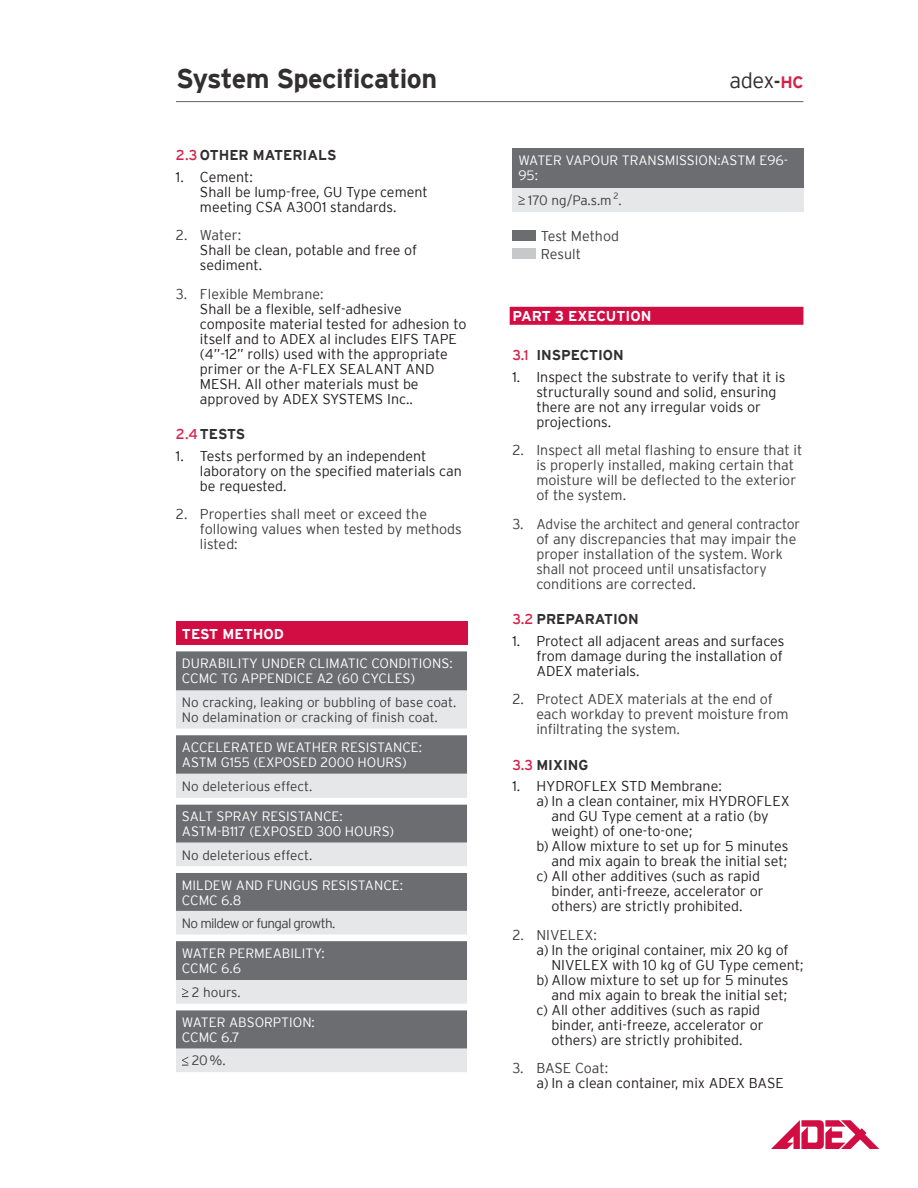
<style>
.page{position:relative;width:918px;height:1188px;background:#fff}
.page>*{position:absolute;margin:0;border:0;box-sizing:border-box;transform-origin:0 0}
.t1{font:700 27px "Interstate";letter-spacing:-.02em;color:#312f30}
.t2{font:300 21.9px "Interstate";color:#312f30}
.t3{font:300 14.25px/15px "Interstate";color:#231f20}
.t4{font:300 14.25px/15px "Interstate";color:#3e3e3f}
.t5{font:700 14.25px "Interstate";color:#312f30}
.t6{font:700 14.25px "Interstate";color:#fff}
.t7{font:300 13.5px/15px "Interstate";color:#fff}
.t8{font:300 13.5px/15px "Interstate";color:#3e3e3f}
.t9{font:300 13.5px "Interstate";letter-spacing:-.05em;color:#3e3e3f}
.s1{font-weight:700;font-size:16.5px}
.s2{font-weight:700;font-size:16.5px;color:#d5224a}
.s3{font-weight:400;color:#d5224a}
</style>
<div class="page">
<div style="left:176px;top:621px;width:291px;height:24px;background:#d20d44"></div>
<div style="left:176px;top:651px;width:291px;height:40px;background:#6c6d70"></div>
<svg style="left:176px;top:691px;width:291px;height:381px;background:#ababae"></svg>
<svg style="left:182px;top:988px;width:6px;height:9px"></svg>
<svg style="left:182px;top:1057px;width:6px;height:9px"></svg>
<div style="left:510px;top:307px;width:293px;height:18px;background:#d20d44"></div>
<div style="left:512px;top:148px;width:291px;height:40px;background:#6c6d70"></div>
<div style="left:512px;top:188px;width:291px;height:23px;background:#e6e7e9"></div>
<svg style="left:518px;top:196px;width:7px;height:9px"></svg>
<div style="left:512px;top:230px;width:24px;height:11px;background:#6c6d70"></div>
<div style="left:512px;top:248px;width:24px;height:11px;background:#c7c8ca"></div>
<hr style="left:176px;top:101px;width:627px;height:1px;background:#636366">
<svg style="left:771px;top:1120px;width:108px;height:29px"></svg>
<h1 class="t1" style="left:176px;top:64px;width:262px">System Specification</h1>
<h2 class="t2" style="left:729px;top:68px;width:76px">adex<span class="s1">-</span><span class="s2">HC</span></h2>
<p class="t5" style="left:176px;top:147px;width:162px"><span class="s3">2.3</span> OTHER MATERIALS</p>
<p class="t3" style="left:200px;top:169px;width:229px;text-indent:-24px">1. Cement:<br>Shall be lump-free, GU Type cement meeting CSA A3001 standards.</p>
<p class="t4" style="left:176px;top:228px;width:67px">2. Water:</p>
<p class="t3" style="left:200px;top:243px;width:219px">Shall be clean, potable and free of sediment.</p>
<p class="t4" style="left:176px;top:286px;width:149px">3. Flexible Membrane:</p>
<p class="t3" style="left:200px;top:301px;width:268px">Shall be a flexible, self-adhesive composite material tested for adhesion to itself and to ADEX al includes EIFS TAPE (4”-12” rolls) used with the appropriate primer or the A-FLEX SEALANT AND MESH. All other materials must be approved by ADEX SYSTEMS Inc..</p>
<p class="t5" style="left:176px;top:426px;width:71px"><span class="s3">2.4</span>TESTS</p>
<p class="t3" style="left:200px;top:448px;width:263px;text-indent:-24px">1. Tests performed by an independent laboratory on the specified materials can be requested.</p>
<p class="t4" style="left:200px;top:507px;width:263px;text-indent:-24px">2. Properties shall meet or exceed the following values when tested by methods listed:</p>
<p class="t6" style="left:182px;top:626px;width:103px">TEST METHOD</p>
<p class="t7" style="left:182px;top:656px;width:272px">DURABILITY UNDER CLIMATIC CONDITIONS:<br>CCMC TG APPENDICE A2 (60 CYCLES)</p>
<p class="t8" style="left:182px;top:695px;width:276px">No cracking, leaking or bubbling of base coat.<br>No delamination or cracking of finish coat.</p>
<p class="t7" style="left:182px;top:740px;width:242px">ACCELERATED WEATHER RESISTANCE:<br>ASTM G155 (EXPOSED 2000 HOURS)</p>
<p class="t8" style="left:182px;top:778px;width:132px">No deleterious effect.</p>
<p class="t7" style="left:182px;top:809px;width:214px">SALT SPRAY RESISTANCE:<br>ASTM-B117 (EXPOSED 300 HOURS)</p>
<p class="t8" style="left:182px;top:847px;width:132px">No deleterious effect.</p>
<p class="t7" style="left:182px;top:877px;width:223px">MILDEW AND FUNGUS RESISTANCE:<br>CCMC 6.8</p>
<p class="t9" style="left:182px;top:915px;width:155px">No mildew or fungal growth.</p>
<p class="t7" style="left:182px;top:946px;width:144px">WATER PERMEABILITY:<br>CCMC 6.6</p>
<p class="t8" style="left:192px;top:985px;width:50px">2 hours.</p>
<p class="t7" style="left:182px;top:1015px;width:134px">WATER ABSORPTION:<br>CCMC 6.7</p>
<p class="t8" style="left:192px;top:1053px;width:36px">20%.</p>
<p class="t7" style="left:518px;top:153px;width:271px">WATER VAPOUR TRANSMISSION:ASTM E96-<br>95:</p>
<p class="t8" style="left:528px;top:192px;width:95px">170 ng/Pa.s.m <sup>2</sup>.</p>
<p class="t4" style="left:541px;top:226px;width:80px;line-height:18.5px">Test Method<br>Result</p>
<p class="t6" style="left:512px;top:308px;width:141px">PART 3 EXECUTION</p>
<p class="t5" style="left:512px;top:347px;width:113px"><span class="s3">3.1</span> INSPECTION</p>
<p class="t3" style="left:536px;top:369px;width:251px;text-indent:-24px">1. Inspect the substrate to verify that it is structurally sound and solid, ensuring there are not any irregular voids or projections.</p>
<p class="t4" style="left:536px;top:443px;width:267px;text-indent:-24px">2. Inspect all metal flashing to ensure that it is properly installed, making certain that moisture will be deflected to the exterior of the system.</p>
<p class="t4" style="left:536px;top:516px;width:265px;text-indent:-24px">3. Advise the architect and general contractor of any discrepancies that may impair the proper installation of the system. Work shall not proceed until unsatisfactory conditions are corrected.</p>
<p class="t5" style="left:512px;top:611px;width:128px"><span class="s3">3.2</span> PREPARATION</p>
<p class="t3" style="left:536px;top:633px;width:249px;text-align:justify;text-indent:-24px">1. Protect all adjacent areas and surfaces from damage during the installation of ADEX materials.</p>
<p class="t4" style="left:536px;top:692px;width:254px;text-indent:-24px">2. Protect ADEX materials at the end of each workday to prevent moisture from infiltrating the system.</p>
<p class="t5" style="left:512px;top:757px;width:78px"><span class="s3">3.3</span> MIXING</p>
<p class="t3" style="left:512px;top:779px;width:211px">1. HYDROFLEX STD Membrane:</p>
<p class="t3" style="left:536px;top:794px;width:255px">a) In a clean container, mix HYDROFLEX</p>
<p class="t3" style="left:551px;top:809px;width:219px">and GU Type cement at a ratio (by</p>
<p class="t3" style="left:551px;top:824px;width:143px">weight) of one-to-one;</p>
<p class="t3" style="left:536px;top:839px;width:254px">b) Allow mixture to set up for 5 minutes</p>
<p class="t3" style="left:551px;top:854px;width:237px">and mix again to break the initial set;</p>
<p class="t3" style="left:536px;top:869px;width:225px">c) All other additives (such as rapid</p>
<p class="t3" style="left:551px;top:884px;width:214px">binder, anti-freeze, accelerator or</p>
<p class="t3" style="left:551px;top:899px;width:193px">others) are strictly prohibited.</p>
<p class="t4" style="left:512px;top:927px;width:86px">2. NIVELEX:</p>
<p class="t3" style="left:536px;top:942px;width:254px">a) In the original container, mix 20 kg of</p>
<p class="t3" style="left:551px;top:957px;width:254px">NIVELEX with 10 kg of GU Type cement;</p>
<p class="t3" style="left:536px;top:972px;width:254px">b) Allow mixture to set up for 5 minutes</p>
<p class="t3" style="left:551px;top:987px;width:237px">and mix again to break the initial set;</p>
<p class="t3" style="left:536px;top:1002px;width:225px">c) All other additives (such as rapid</p>
<p class="t3" style="left:551px;top:1017px;width:214px">binder, anti-freeze, accelerator or</p>
<p class="t3" style="left:551px;top:1032px;width:193px">others) are strictly prohibited.</p>
<p class="t4" style="left:512px;top:1061px;width:97px">3. BASE Coat:</p>
<p class="t3" style="left:536px;top:1076px;width:249px">a) In a clean container, mix ADEX BASE</p>
</div>
